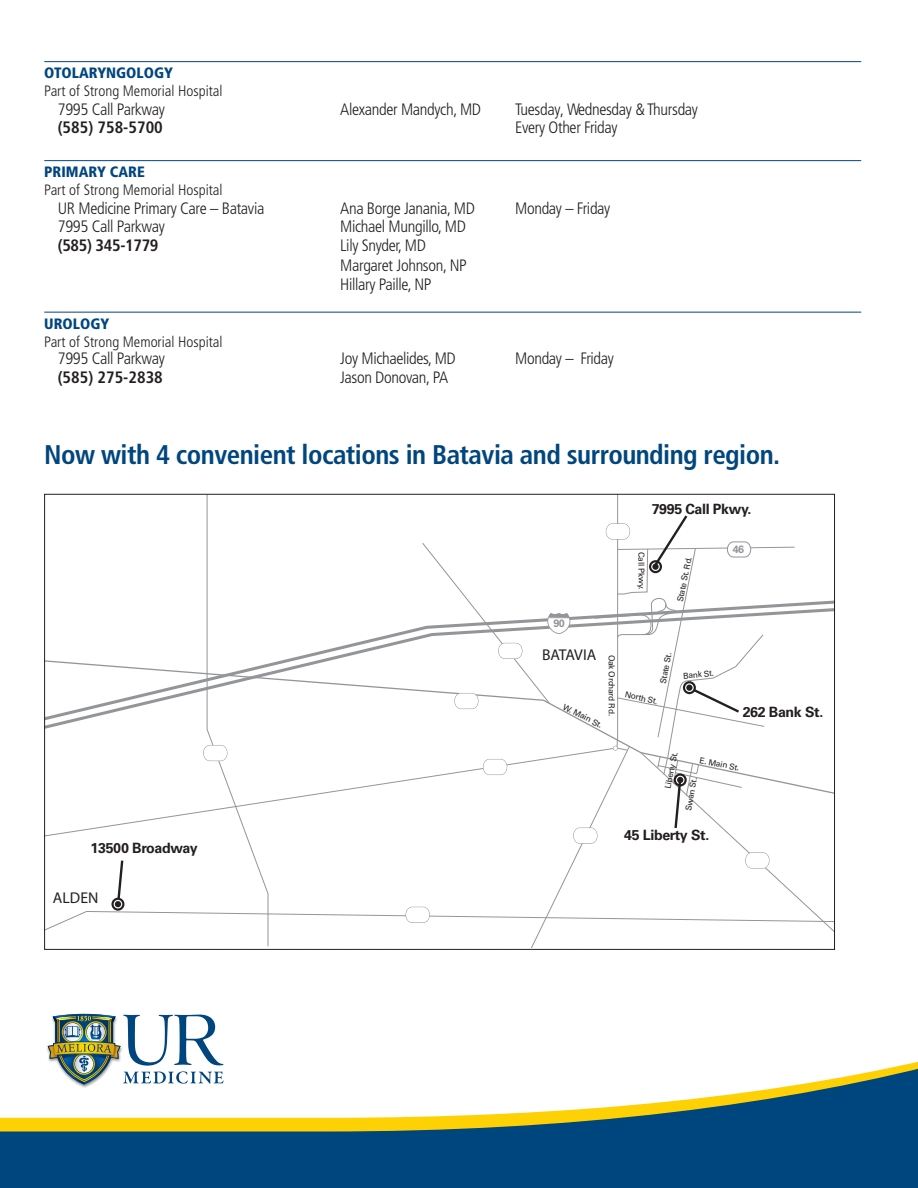
<style>
.page{position:relative;width:918px;height:1188px;background:#fff}
.page>*{position:absolute;margin:0;border:0;box-sizing:border-box;transform-origin:0 0}
.t1{font:700 condensed 27px "Frutiger LT Pro";letter-spacing:-.02em;color:#00467e}
.t2{font:300 condensed 16.5px/19.5px "Frutiger LT Pro";letter-spacing:-.02em;color:#231f20}
.t3{font:700 condensed 16.5px "Frutiger LT Pro";color:#231f20}
.t4{font:700 condensed 16.5px "Frutiger LT Pro";letter-spacing:-.02em;color:#231f20}
.t5{font:15.6px "Myriad Pro";letter-spacing:-.025em;color:#231f20}
.t6{font:15.6px "Myriad Pro";color:#231f20}
.t7{font:300 condensed 15px "Frutiger LT Pro";color:#231f20}
.t8{font:900 condensed 15px "Frutiger";color:#00467e}
.t9{font:700 14.25px "Univers";letter-spacing:-.025em;color:#231f20}
.t10{font:700 10.65px "Univers";color:#939598}
.t11{font:8.25px "Univers";letter-spacing:-.03em;color:#231f20}
</style>
<div class="page">
<hr style="left:44px;top:312px;width:817px;height:1px;background:#00467e">
<hr style="left:44px;top:160px;width:817px;height:1px;background:#00467e">
<hr style="left:44px;top:61px;width:817px;height:1px;background:#00467e">
<svg style="left:45px;top:494px;width:790px;height:454px"></svg>
<div style="left:0;top:1132px;width:918px;height:56px;background:#00467e"></div>
<svg style="left:0;top:1061px;width:918px;height:71px"></svg>
<img style="left:44px;top:1013px;width:80px;height:77px">
<svg style="left:48px;top:1014px;width:176px;height:71px"></svg>
<p class="t8" style="left:44px;top:64px;width:130px">OTOLARYNGOLOGY</p>
<p class="t7" style="left:44px;top:82px;width:180px">Part of Strong Memorial Hospital</p>
<p class="t2" style="left:58px;top:99px;width:109px">7995 Call Parkway</p>
<p class="t2" style="left:340px;top:99px;width:142px">Alexander Mandych, MD</p>
<p class="t2" style="left:515px;top:99px;width:184px">Tuesday, Wednesday &amp; Thursday</p>
<p class="t3" style="left:58px;top:117px;width:107px">(585) 758-5700</p>
<p class="t2" style="left:515px;top:118px;width:104px">Every Other Friday</p>
<p class="t8" style="left:44px;top:163px;width:102px">PRIMARY CARE</p>
<p class="t7" style="left:44px;top:181px;width:180px">Part of Strong Memorial Hospital</p>
<p class="t2" style="left:58px;top:198px;width:208px">UR Medicine Primary Care – Batavia</p>
<p class="t2" style="left:340px;top:198px;width:136px">Ana Borge Janania, MD</p>
<p class="t2" style="left:515px;top:198px;width:97px">Monday – Friday</p>
<p class="t2" style="left:58px;top:217px;width:109px">7995 Call Parkway</p>
<p class="t2" style="left:340px;top:217px;width:127px">Michael Mungillo, MD</p>
<p class="t4" style="left:58px;top:236px;width:102px">(585) 345-1779</p>
<p class="t2" style="left:340px;top:236px;width:128px">Lily Snyder, MD<br>Margaret Johnson, NP<br>Hillary Paille, NP</p>
<p class="t8" style="left:44px;top:314px;width:66px">UROLOGY</p>
<p class="t7" style="left:44px;top:333px;width:180px">Part of Strong Memorial Hospital</p>
<p class="t2" style="left:58px;top:349px;width:109px">7995 Call Parkway</p>
<p class="t2" style="left:340px;top:349px;width:117px">Joy Michaelides, MD</p>
<p class="t2" style="left:515px;top:349px;width:100px">Monday – Friday</p>
<p class="t3" style="left:58px;top:367px;width:107px">(585) 275-2838</p>
<p class="t2" style="left:340px;top:368px;width:110px">Jason Donovan, PA</p>
<p class="t1" style="left:44px;top:439px;width:737px">Now with 4 convenient locations in Batavia and surrounding region.</p>
<p class="t9" style="left:652px;top:500px;width:101px">7995 Call Pkwy.</p>
<p class="t9" style="left:91px;top:840px;width:109px">13500 Broadway</p>
<p class="t6" style="left:53px;top:888px;width:47px">ALDEN</p>
<p class="t11" style="left:646px;top:552px;width:39px;rotate:89deg">Call Pkwy.</p>
<p class="t11" style="left:675px;top:601px;width:47px;rotate:-78deg">State St. Rd.</p>
<p class="t10" style="left:733px;top:543px;width:13px">46</p>
<p class="t10" style="left:553px;top:617px;width:13px">90</p>
<p class="t5" style="left:542px;top:645px;width:56px">BATAVIA</p>
<p class="t11" style="left:617px;top:655px;width:63px;rotate:90deg">Oak Orchard Rd.</p>
<p class="t11" style="left:566px;top:702px;width:45px;rotate:27deg">W. Main St.</p>
<p class="t11" style="left:658px;top:683px;width:33px;rotate:-79deg">State St.</p>
<p class="t11" style="left:626px;top:689px;width:35px;rotate:13deg">North St.</p>
<p class="t11" style="left:683px;top:671px;width:32px;rotate:-6deg">Bank St.</p>
<p class="t9" style="left:743px;top:703px;width:82px">262 Bank St.</p>
<p class="t11" style="left:663px;top:788px;width:39px;rotate:-79deg">Liberty St.</p>
<p class="t11" style="left:701px;top:755px;width:42px;rotate:11deg">E. Main St.</p>
<p class="t11" style="left:684px;top:810px;width:35px;rotate:-80deg">Swan St.</p>
<p class="t9" style="left:624px;top:827px;width:87px">45 Liberty St.</p>
</div>
